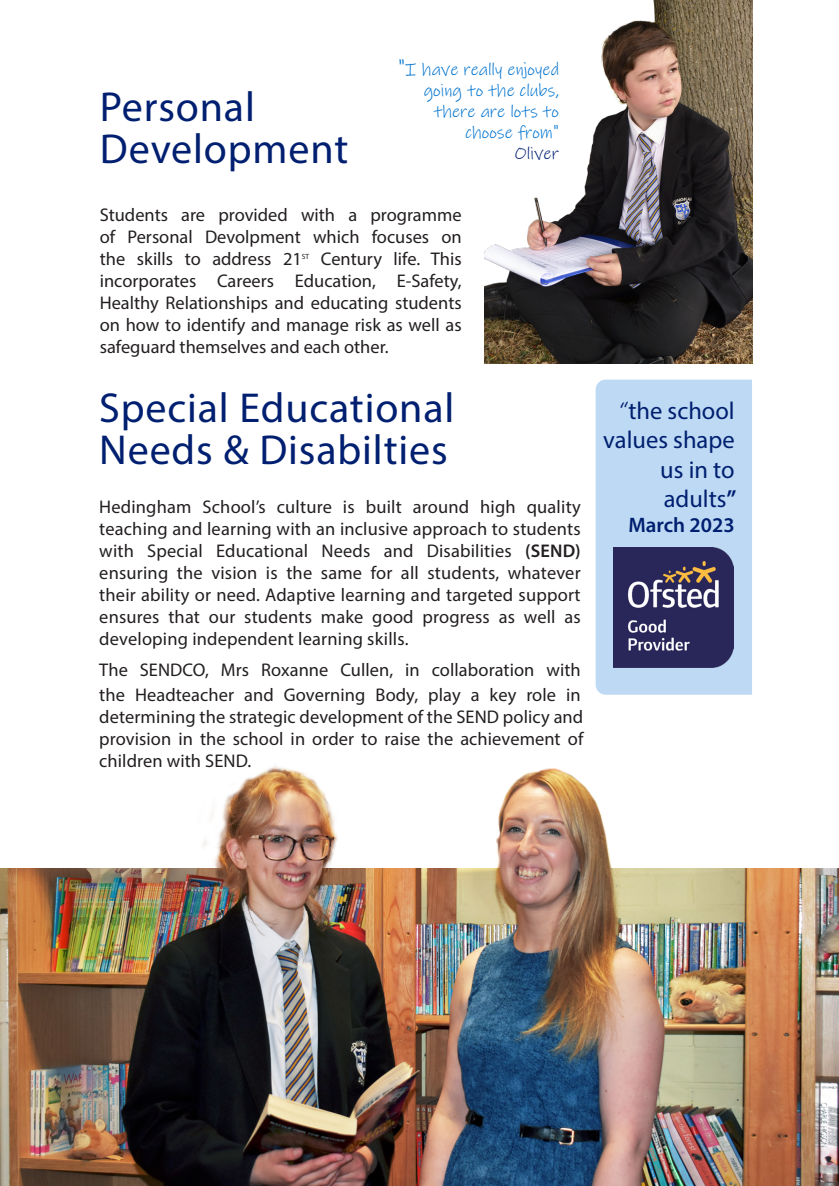
<style>
.page{position:relative;width:839px;height:1186px;background:#fff}
.page>*{position:absolute;margin:0;border:0;box-sizing:border-box;transform-origin:0 0}
.t1{font:42px/42px "Myriad Pro";letter-spacing:.02em;color:#001f70}
.t2{font:24.5px/29.4px "Myriad Pro";color:#001f70;text-align:right}
.t3{font:600 21px "Myriad Pro";color:#001f70}
.t4{font:18.38px/22.1px "Myriad Pro";letter-spacing:.005em;color:#231f20;text-align:justify}
.t5{font:17.5px/21px "Ink Free";color:#0073ce;text-align:right}
.t6{font:17.5px "Ink Free";color:#001f70}
.t7{font:7.52px "Myriad Pro";color:#231f20}
.s1{font-size:21px}
.s2{font-weight:600}
.s3{font-family:"Ink Free"}
</style>
<div class="page">
<img style="left:0;top:910px;width:838px;height:276px">
<img style="left:0;top:765px;width:838px;height:145px">
<img style="left:485px;top:0;width:266px;height:364px">
<div style="left:595px;top:379px;width:156px;height:315px;background:#bdd9f3"></div>
<img style="left:613px;top:547px;width:120px;height:121px">
<p class="t5" style="left:398px;top:59px;width:162px"><span class="s1">"</span>I have really enjoyed going to the clubs, there are lots to choose from"</p>
<p class="t6" style="left:514px;top:141px;width:46px">Oliver</p>
<p class="t1" style="left:100px;top:85px;width:157px">Personal</p>
<p class="t1" style="left:100px;top:127px;width:250px">Development</p>
<p class="t4" style="left:100px;top:203px;width:363px">Students are provided with a programme of Personal Devolpment which focuses on the skills to address 21</p>
<p class="t4" style="left:100px;top:248px;width:363px;text-indent:221px">Century life. This incorporates Careers Education, E-Safety, Healthy Relationships and educating students on how to identify and manage risk as well as safeguard themselves and each other.</p>
<p class="t7" style="left:302px;top:252px;width:5px">st</p>
<p class="t1" style="left:99px;top:386px;width:356px">Special Educational<br>Needs &amp; Disabilties</p>
<p class="t4" style="left:99px;top:495px;width:483px">Hedingham School’s culture is built around high quality teaching and learning with an inclusive approach to students with Special Educational Needs and Disabilities <span class="s2">(SEND) </span>ensuring the vision is the same for all students, whatever their ability or need. Adaptive learning and targeted support ensures that our students make good progress as well as developing independent learning skills.</p>
<p class="t4" style="left:99px;top:657px;width:483px;line-height:24.5px">The SENDCO, Mrs Roxanne Cullen, in collaboration with the Headteacher and Governing Body, play a key role in</p>
<p class="t4" style="left:99px;top:705px;width:485px">determining the strategic development of the SEND policy and provision in the school in order to raise the achievement of children with SEND.</p>
<p class="t2" style="left:603px;top:395px;width:135px"><span class="s3">“</span>the school values shape us in to adults<span class="s2">”</span></p>
<p class="t3" style="left:628px;top:512px;width:108px">March 2023</p>
</div>
